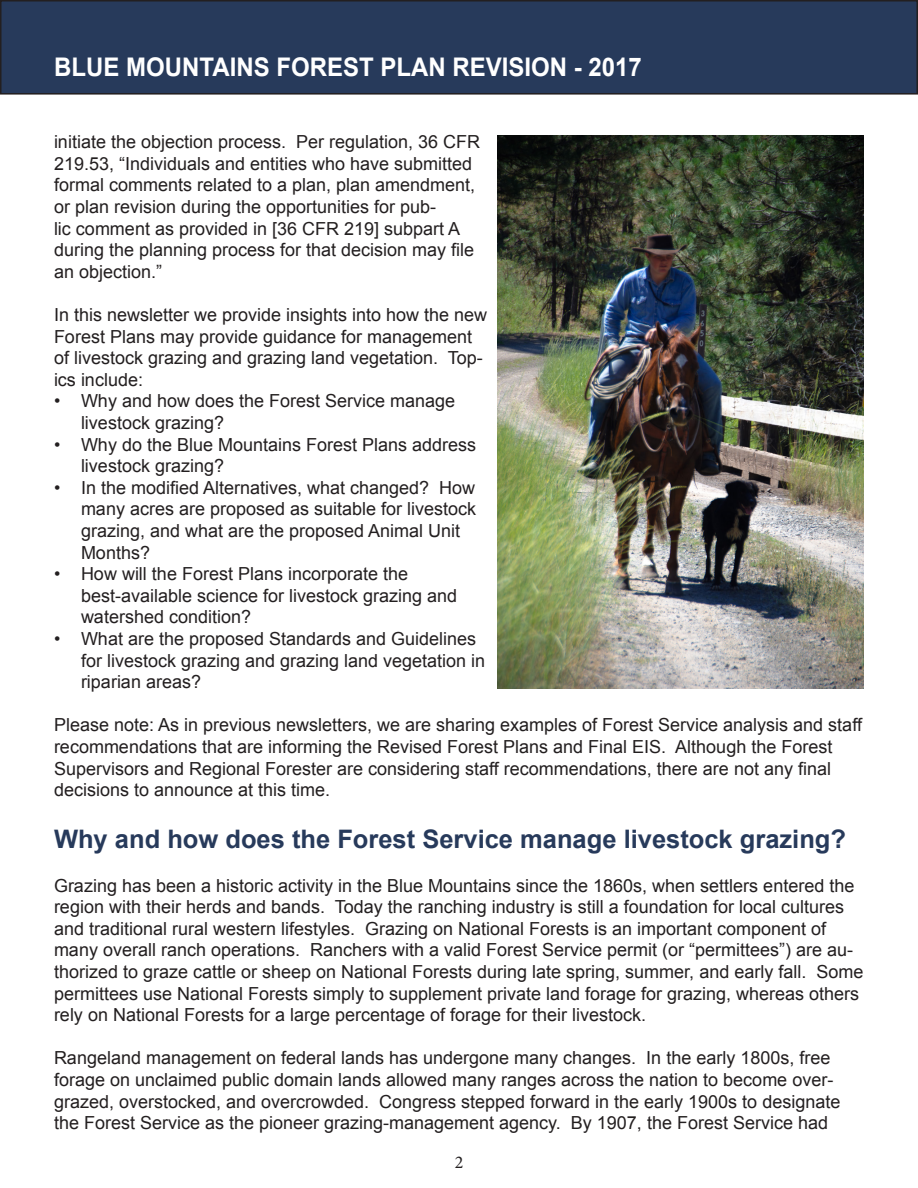
<style>
.page{position:relative;width:918px;height:1188px;background:#fff}
.page>*{position:absolute;margin:0;border:0;box-sizing:border-box;transform-origin:0 0}
.t1{font:700 25.65px "Arial";color:#fff;scale:.93 1}
.t2{font:700 25.5px "Arial";color:#273a5b}
.t3{font:18px/21.6px "Arial";color:#231f20}
.t4{font:18px "Minion Pro";color:#231f20}
</style>
<div class="page">
<div style="left:1px;top:1px;width:916px;height:93px;background:#273a5b"></div>
<div style="left:0;top:0;width:918px;height:95px;border:2px solid #231f20"></div>
<svg style="left:917px;top:0;width:1px;height:95px"></svg>
<img style="left:497px;top:135px;width:367px;height:554px">
<p class="t1" style="left:54px;top:50px;width:633px">BLUE MOUNTAINS FOREST PLAN REVISION - 2017</p>
<p class="t3" style="left:54px;top:131px;width:428px">initiate the objection process. Per regulation, 36 CFR 219.53, “Individuals and entities who have submitted formal comments related to a plan, plan amendment, or plan revision during the opportunities for pub-<br>lic comment as provided in [36 CFR 219] subpart A during the planning process for that decision may file an objection.”</p>
<p class="t3" style="left:54px;top:304px;width:435px">In this newsletter we provide insights into how the new Forest Plans may provide guidance for management of livestock grazing and grazing land vegetation. Top&shy;ics include:</p>
<p class="t3" style="left:81px;top:390px;width:376px;text-indent:-27px">• Why and how does the Forest Service manage livestock grazing?</p>
<p class="t3" style="left:81px;top:434px;width:397px;text-indent:-27px">• Why do the Blue Mountains Forest Plans address livestock grazing?</p>
<p class="t3" style="left:81px;top:477px;width:397px;text-indent:-27px">• In the modified Alternatives, what changed? How many acres are proposed as suitable for livestock grazing, and what are the proposed Animal Unit Months?</p>
<p class="t3" style="left:81px;top:563px;width:378px;text-indent:-27px">• How will the Forest Plans incorporate the best-available science for livestock grazing and watershed condition?</p>
<p class="t3" style="left:81px;top:628px;width:406px;text-indent:-27px">• What are the proposed Standards and Guidelines for livestock grazing and grazing land vegetation in riparian areas?</p>
<p class="t3" style="left:54px;top:714px;width:810px">Please note: As in previous newsletters, we are sharing examples of Forest Service analysis and staff recommendations that are informing the Revised Forest Plans and Final EIS. Although the Forest Supervisors and Regional Forester are considering staff recommendations, there are not any final decisions to announce at this time.</p>
<p class="t2" style="left:54px;top:822px;width:794px">Why and how does the Forest Service manage livestock grazing?</p>
<p class="t3" style="left:54px;top:875px;width:811px">Grazing has been a historic activity in the Blue Mountains since the 1860s, when settlers entered the region with their herds and bands. Today the ranching industry is still a foundation for local cultures and traditional rural western lifestyles. Grazing on National Forests is an important component of many overall ranch operations. Ranchers with a valid Forest Service permit (or “permittees”) are au&shy;thorized to graze cattle or sheep on National Forests during late spring, summer, and early fall. Some permittees use National Forests simply to supplement private land forage for grazing, whereas others rely on National Forests for a large percentage of forage for their livestock.</p>
<p class="t3" style="left:54px;top:1047px;width:788px">Rangeland management on federal lands has undergone many changes. In the early 1800s, free forage on unclaimed public domain lands allowed many ranges across the nation to become over&shy;grazed, overstocked, and overcrowded. Congress stepped forward in the early 1900s to designate the Forest Service as the pioneer grazing-management agency. By 1907, the Forest Service had</p>
<p class="t4" style="left:455px;top:1150px;width:10px">2</p>
</div>
